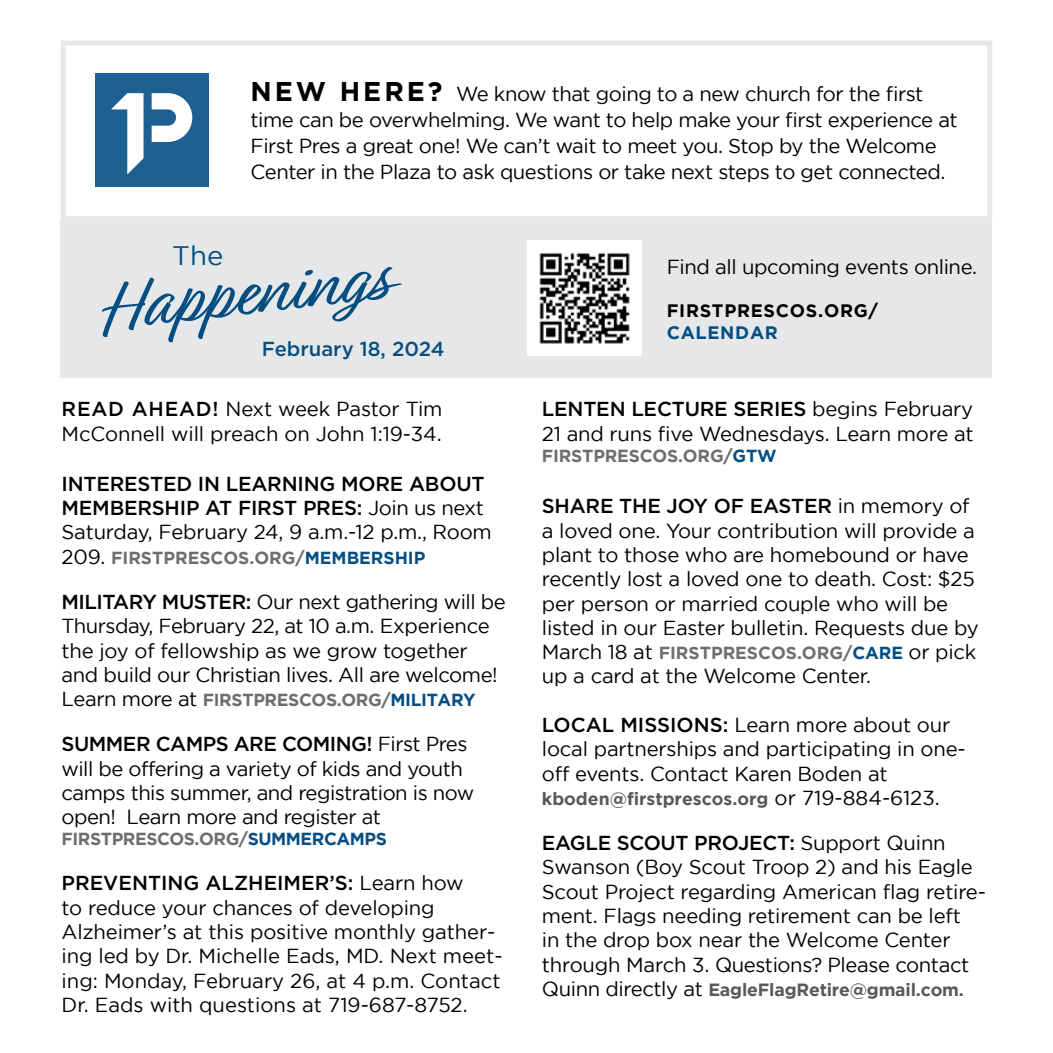
<style>
.page{position:relative;width:1053px;height:1053px;background:#fff}
.page>*{position:absolute;margin:0;border:0;box-sizing:border-box;transform-origin:0 0}
.t1{font:26.78px "Gotham";color:#054e81}
.t2{font:20.25px/24.3px "Gotham";letter-spacing:-.01em;color:#000}
.t3{font:500 20.25px/24.3px "Gotham";letter-spacing:-.01em;color:#000}
.t4{font:500 20.25px "Gotham";color:#054e81}
.t5{font:700 18px "Gotham";letter-spacing:.04em;color:#000}
.t6{font:700 18px "Gotham";letter-spacing:.04em;color:#054e81}
.t7{font:700 17.55px "Gotham";letter-spacing:-.01em;color:#6d6e71}
.t8{font:700 17.55px "Gotham";letter-spacing:-.01em;color:#58595b}
.s1{font-weight:700;font-size:27px}
.s2{font-weight:500}
.s3{font-weight:400}
.s4{font-weight:400;font-size:20.25px;color:#000}
.s5{color:#054e81}
</style>
<div class="page">
<div style="left:61px;top:221px;width:931px;height:157px;background:#e6e7e8"></div>
<img style="left:527px;top:241px;width:115px;height:115px">
<svg style="left:102px;top:267px;width:300px;height:76px"></svg>
<div style="left:61px;top:40px;width:931px;height:181px;background:#fff;border:5px solid #e6e7e8"></div>
<div style="left:95px;top:73px;width:114px;height:114px;background:#1f6092"></div>
<svg style="left:152px;top:93px;width:40px;height:49px"></svg>
<svg style="left:111px;top:93px;width:33px;height:81px"></svg>
<h1 class="t1" style="left:172px;top:240px;width:53px">The</h1>
<p class="t2" style="left:251px;top:81px;width:709px;line-height:25.9px"><span class="s1">NEW HERE?</span> We know that going to a new church for the first time can be overwhelming. We want to help make your first experience at First Pres a great one! We can’t wait to meet you. Stop by the Welcome Center in the Plaza to ask questions or take next steps to get connected.</p>
<p class="t4" style="left:262px;top:336px;width:185px">February 18, 2024</p>
<p class="t2" style="left:667px;top:254px;width:312px">Find all upcoming events online.</p>
<p class="t5" style="left:667px;top:300px;width:213px">FIRSTPRESCOS.ORG/</p>
<p class="t6" style="left:667px;top:322px;width:113px">CALENDAR</p>
<p class="t2" style="left:62px;top:397px;width:382px"><span class="s2">READ AHEAD!</span> Next week Pastor Tim<br>McConnell will preach on John 1:19-34.</p>
<p class="t3" style="left:62px;top:471px;width:432px">INTERESTED IN LEARNING MORE ABOUT<br>MEMBERSHIP AT FIRST PRES: <span class="s3">Join us next<br>Saturday, February 24, 9 a.m.-12 p.m., Room</span></p>
<p class="t7" style="left:62px;top:547px;width:365px"><span class="s4">209.</span> FIRSTPRESCOS.ORG/<span class="s5">MEMBERSHIP</span></p>
<p class="t2" style="left:62px;top:589px;width:446px"><span class="s2">MILITARY MUSTER:</span> Our next gathering will be Thursday, February 22, at 10 a.m. Experience the joy of fellowship as we grow together and build our Christian lives. All are welcome!</p>
<p class="t7" style="left:62px;top:690px;width:416px"><span class="s4">Learn more at</span> FIRSTPRESCOS.ORG/<span class="s5">MILITARY</span></p>
<p class="t2" style="left:62px;top:732px;width:414px"><span class="s2">SUMMER CAMPS ARE COMING!</span> First Pres will be offering a variety of kids and youth camps this summer, and registration is now open! Learn more and register at</p>
<p class="t7" style="left:62px;top:829px;width:327px">FIRSTPRESCOS.ORG/<span class="s5">SUMMERCAMPS</span></p>
<p class="t2" style="left:62px;top:871px;width:443px"><span class="s2">PREVENTING ALZHEIMER’S:</span> Learn how<br>to reduce your chances of developing Alzheimer’s at this positive monthly gather&shy;ing led by Dr. Michelle Eads, MD. Next meet&shy;ing: Monday, February 26, at 4 p.m. Contact Dr. Eads with questions at 719-687-8752.</p>
<p class="t2" style="left:542px;top:397px;width:433px"><span class="s2">LENTEN LECTURE SERIES</span> begins February<br>21 and runs five Wednesdays. Learn more at</p>
<p class="t7" style="left:542px;top:445px;width:236px">FIRSTPRESCOS.ORG/<span class="s5">GTW</span></p>
<p class="t2" style="left:542px;top:494px;width:438px"><span class="s2">SHARE THE JOY OF EASTER</span> in memory of a loved one. Your contribution will provide a plant to those who are homebound or have recently lost a loved one to death. Cost: $25 per person or married couple who will be listed in our Easter bulletin. Requests due by</p>
<p class="t7" style="left:542px;top:643px;width:436px"><span class="s4">March 18 at</span> FIRSTPRESCOS.ORG/<span class="s5">CARE</span> <span class="s4">or pick</span></p>
<p class="t2" style="left:542px;top:664px;width:331px">up a card at the Welcome Center.</p>
<p class="t2" style="left:542px;top:712px;width:425px"><span class="s2">LOCAL MISSIONS:</span> Learn more about our local partnerships and participating in one&shy;off events. Contact Karen Boden at</p>
<p class="t8" style="left:542px;top:789px;width:399px">kboden@firstprescos.org <span class="s4">or 719-884-6123.</span></p>
<p class="t2" style="left:542px;top:831px;width:446px"><span class="s2">EAGLE SCOUT PROJECT:</span> Support Quinn Swanson (Boy Scout Troop 2) and his Eagle Scout Project regarding American flag retire&shy;ment. Flags needing retirement can be left<br>in the drop box near the Welcome Center through March 3. Questions? Please contact</p>
<p class="t8" style="left:542px;top:980px;width:424px"><span class="s4">Quinn directly at</span> EagleFlagRetire@gmail.com.</p>
</div>
